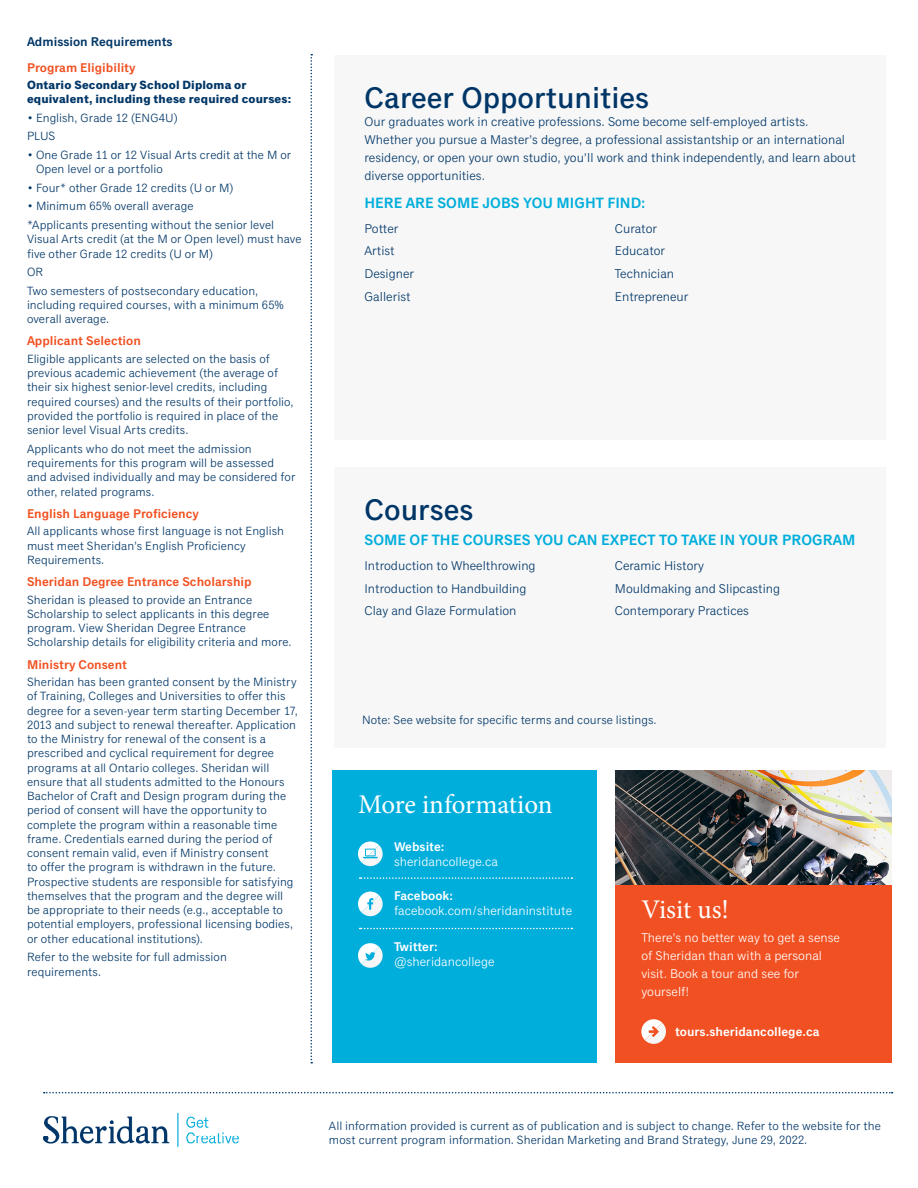
<style>
.page{position:relative;width:918px;height:1188px;background:#fff}
.page>*{position:absolute;margin:0;border:0;box-sizing:border-box;transform-origin:0 0}
.h2_back-page{font:500 30px "Classic Grotesque Std";color:#003667}
.t1{font:27px "Minion Pro";letter-spacing:-.005em;color:#fff}
.h3_back-page{font:600 15px "Classic Grotesque Pro";color:#00aedc}
.p_list_careers_cours{font:12.75px/18px "Classic Grotesque Pro";color:#003667}
.t2{font:12.75px/18px "Classic Grotesque Pro";color:#fff}
.h4_back-page{font:600 12.75px "Classic Grotesque Pro";color:#f15122}
.t3{font:600 12.75px "Classic Grotesque Pro";color:#fff}
.t4{font:600 12.75px "Classic Grotesque Pro";color:#003667}
.p_admissions{font:12px/14.2px "Classic Grotesque Pro";letter-spacing:.005em;color:#003667}
.p_admissions-2{font:700 12px/14.2px "Classic Grotesque Pro";letter-spacing:.015em;color:#003667}
</style>
<div class="page">
<div style="left:333px;top:770px;width:264px;height:293px;background:#00aedc"></div>
<div style="left:615px;top:884px;width:277px;height:179px;background:#f15122"></div>
<img style="left:44px;top:1114px;width:195px;height:33px">
<svg style="left:310px;top:54px;width:2px;height:1010px"></svg>
<img style="left:615px;top:770px;width:276px;height:114px">
<svg style="left:44px;top:1092px;width:849px;height:1px"></svg>
<svg style="left:360px;top:877px;width:212px;height:2px"></svg>
<svg style="left:360px;top:928px;width:212px;height:1px"></svg>
<div style="left:334px;top:55px;width:552px;height:385px;background:#f7f7f7"></div>
<div style="left:334px;top:467px;width:552px;height:281px;background:#f7f7f7"></div>
<svg style="left:358px;top:892px;width:25px;height:24px"></svg>
<svg style="left:358px;top:943px;width:25px;height:25px"></svg>
<svg style="left:358px;top:842px;width:25px;height:24px"></svg>
<svg style="left:641px;top:1019px;width:25px;height:25px"></svg>
<p class="t4" style="left:27px;top:34px;width:147px">Admission Requirements</p>
<p class="h4_back-page" style="left:27px;top:60px;width:110px">Program Eligibility</p>
<p class="p_admissions-2" style="left:27px;top:79px;width:266px">Ontario Secondary School Diploma or equivalent, including these required courses:</p>
<p class="p_admissions" style="left:27px;top:111px;width:152px">• English, Grade 12 (ENG4U)</p>
<p class="p_admissions" style="left:27px;top:130px;width:30px">PLUS</p>
<p class="p_admissions" style="left:36px;top:148px;width:257px;text-indent:-9px">• One Grade 11 or 12 Visual Arts credit at the M or<br>Open level or a portfolio</p>
<p class="p_admissions" style="left:27px;top:181px;width:208px">• Four* other Grade 12 credits (U or M)</p>
<p class="p_admissions" style="left:27px;top:200px;width:168px">• Minimum 65% overall average</p>
<p class="p_admissions" style="left:27px;top:218px;width:276px">*Applicants presenting without the senior level<br>Visual Arts credit (at the M or Open level) must have five other Grade 12 credits (U or M)</p>
<p class="p_admissions" style="left:27px;top:265px;width:18px">OR</p>
<p class="p_admissions" style="left:27px;top:284px;width:259px">Two semesters of postsecondary education, including required courses, with a minimum 65% overall average.</p>
<p class="h4_back-page" style="left:27px;top:334px;width:116px">Applicant Selection</p>
<p class="p_admissions" style="left:27px;top:352px;width:268px">Eligible applicants are selected on the basis of previous academic achievement (the average of their six highest senior-level credits, including required courses) and the results of their portfolio, provided the portfolio is required in place of the senior level Visual Arts credits.</p>
<p class="p_admissions" style="left:27px;top:442px;width:270px">Applicants who do not meet the admission requirements for this program will be assessed and advised individually and may be considered for other, related programs.</p>
<p class="h4_back-page" style="left:27px;top:506px;width:173px">English Language Proficiency</p>
<p class="p_admissions" style="left:27px;top:524px;width:259px">All applicants whose first language is not English must meet Sheridan’s English Proficiency<br>Requirements.</p>
<p class="h4_back-page" style="left:27px;top:575px;width:226px">Sheridan Degree Entrance Scholarship</p>
<p class="p_admissions" style="left:27px;top:593px;width:266px">Sheridan is pleased to provide an Entrance Scholarship to select applicants in this degree program. View Sheridan Degree Entrance Scholarship details for eligibility criteria and more.</p>
<p class="h4_back-page" style="left:27px;top:657px;width:102px">Ministry Consent</p>
<p class="p_admissions" style="left:27px;top:675px;width:272px">Sheridan has been granted consent by the Ministry of Training, Colleges and Universities to offer this degree for a seven-year term starting December 17, 2013 and subject to renewal thereafter. Application to the Ministry for renewal of the consent is a prescribed and cyclical requirement for degree programs at all Ontario colleges. Sheridan will ensure that all students admitted to the Honours Bachelor of Craft and Design program during the period of consent will have the opportunity to complete the program within a reasonable time frame. Credentials earned during the period of consent remain valid, even if Ministry consent<br>to offer the program is withdrawn in the future.<br>Prospective students are responsible for satisfying themselves that the program and the degree will be appropriate to their needs (e.g., acceptable to potential employers, professional licensing bodies, or other educational institutions).</p>
<p class="p_admissions" style="left:27px;top:950px;width:201px">Refer to the website for full admission requirements.</p>
<p class="h2_back-page" style="left:364px;top:80px;width:286px">Career Opportunities</p>
<p class="p_list_careers_cours" style="left:364px;top:113px;width:493px">Our graduates work in creative professions. Some become self-employed artists.<br>Whether you pursue a Master’s degree, a professional assistantship or an international residency, or open your own studio, you’ll work and think independently, and learn about diverse opportunities.</p>
<p class="h3_back-page" style="left:364px;top:194px;width:283px">HERE ARE SOME JOBS YOU MIGHT FIND:</p>
<p class="p_list_careers_cours" style="left:364px;top:220px;width:36px">Potter</p>
<p class="p_list_careers_cours" style="left:364px;top:242px;width:32px">Artist</p>
<p class="p_list_careers_cours" style="left:364px;top:265px;width:51px">Designer</p>
<p class="p_list_careers_cours" style="left:364px;top:288px;width:48px">Gallerist</p>
<p class="p_list_careers_cours" style="left:615px;top:220px;width:44px">Curator</p>
<p class="p_list_careers_cours" style="left:615px;top:242px;width:52px">Educator</p>
<p class="p_list_careers_cours" style="left:615px;top:265px;width:61px">Technician</p>
<p class="p_list_careers_cours" style="left:615px;top:288px;width:75px">Entrepreneur</p>
<p class="h2_back-page" style="left:364px;top:493px;width:111px">Courses</p>
<p class="h3_back-page" style="left:364px;top:532px;width:493px">SOME OF THE COURSES YOU CAN EXPECT TO TAKE IN YOUR PROGRAM</p>
<p class="p_list_careers_cours" style="left:364px;top:557px;width:173px">Introduction to Wheelthrowing</p>
<p class="p_list_careers_cours" style="left:364px;top:580px;width:164px">Introduction to Handbuilding</p>
<p class="p_list_careers_cours" style="left:364px;top:602px;width:154px">Clay and Glaze Formulation</p>
<p class="p_list_careers_cours" style="left:615px;top:557px;width:91px">Ceramic History</p>
<p class="p_list_careers_cours" style="left:615px;top:580px;width:167px">Mouldmaking and Slipcasting</p>
<p class="p_list_careers_cours" style="left:615px;top:602px;width:136px">Contemporary Practices</p>
<p class="p_admissions" style="left:362px;top:713px;width:296px">Note: See website for specific terms and course listings.</p>
<h2 class="t1" style="left:358px;top:786px;width:196px">More information</h2>
<p class="t3" style="left:394px;top:840px;width:52px">Website:</p>
<p class="t2" style="left:394px;top:853px;width:106px">sheridancollege.ca</p>
<p class="t3" style="left:394px;top:888px;width:61px">Facebook:</p>
<p class="t2" style="left:394px;top:902px;width:180px">facebook.com/sheridaninstitute</p>
<p class="t3" style="left:394px;top:940px;width:45px">Twitter:</p>
<p class="t2" style="left:394px;top:953px;width:102px">@sheridancollege</p>
<h2 class="t1" style="left:641px;top:891px;width:89px">Visit us!</h2>
<p class="t2" style="left:641px;top:929px;width:200px">There’s no better way to get a sense of Sheridan than with a personal visit. Book a tour and see for yourself!</p>
<p class="t3" style="left:675px;top:1025px;width:146px">tours.sheridancollege.ca</p>
<p class="p_admissions" style="left:329px;top:1119px;width:553px">All information provided is current as of publication and is subject to change. Refer to the website for the most current program information. Sheridan Marketing and Brand Strategy, June 29, 2022.</p>
</div>
